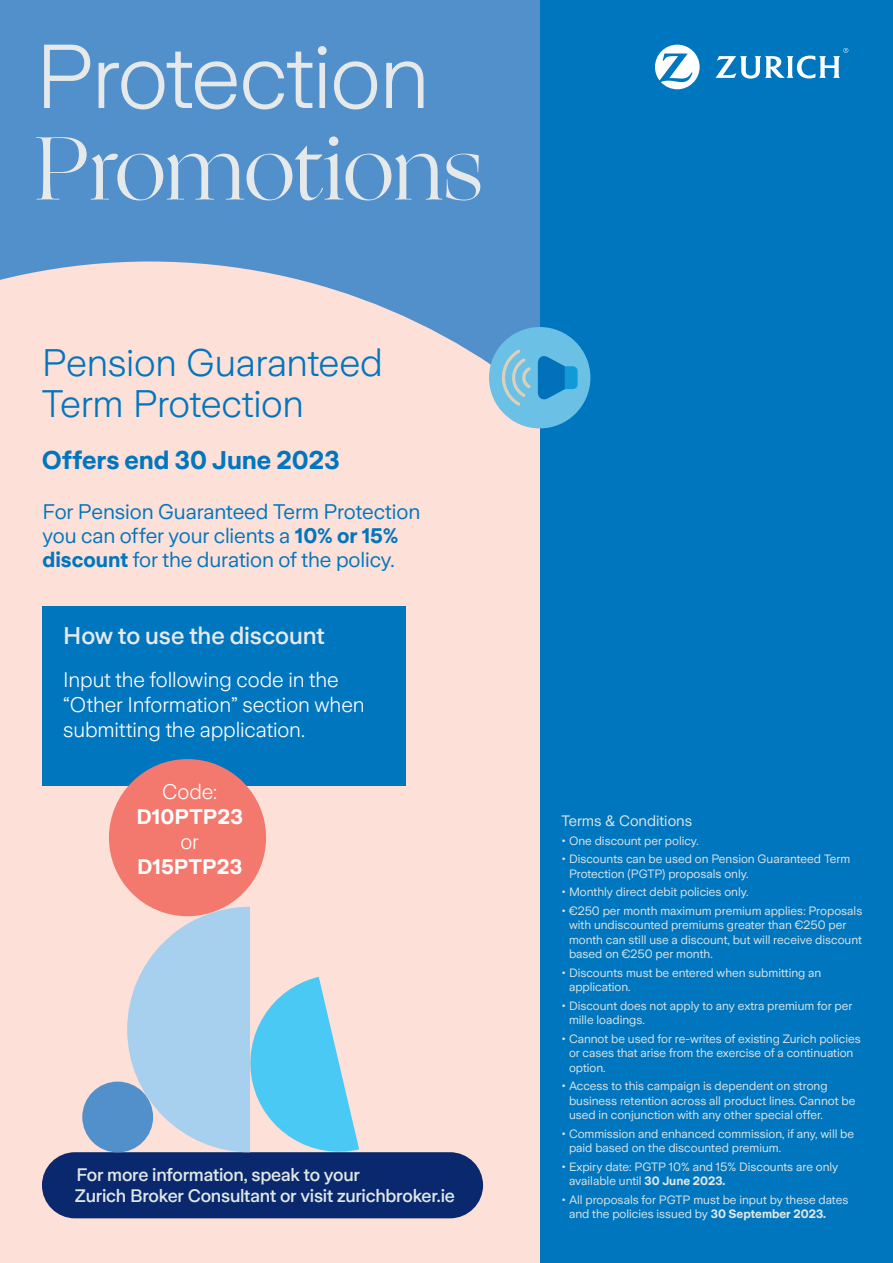
<style>
.page{position:relative;width:893px;height:1263px;background:#5290cc}
.page>*{position:absolute;margin:0;border:0;box-sizing:border-box;transform-origin:0 0}
.t1{font:300 90px "Zurich Sans";letter-spacing:-.02em;color:#e6e9ea}
.t2{font:90px "Ogg";letter-spacing:-.015em;color:#e6e9ea}
.t3{font:300 38.1px/42px "Zurich Sans";letter-spacing:-.01em;color:#0076be}
.t4{font:700 25.5px "Zurich Sans";color:#0076be}
.t5{font:500 24px "Zurich Sans";letter-spacing:-.005em;color:#e6e9ea}
.t6{font:21px/24px "Zurich Sans";letter-spacing:-.005em;color:#0076be}
.t7{font:300 21px/25.2px "Zurich Sans";letter-spacing:-.005em;color:#fff}
.t8{font:700 21px "Zurich Sans";letter-spacing:.005em;color:#fff}
.t9{font:500 18px/21px "Zurich Sans";letter-spacing:-.015em;color:#e0e7e6}
.t10{font:15px "Zurich Sans";color:#e0e7e6}
.t11{font:12px/14.4px "Zurich Sans";color:#e0e7e6}
.s1{font-weight:700}
</style>
<div class="page">
<div style="left:0;top:261px;width:540px;height:1002px;background:#fde0d8"></div>
<div style="left:540px;top:0;width:353px;height:1263px;background:#0076be"></div>
<div style="left:42px;top:1152px;width:441px;height:66px;background:#09286d;border-radius:33px"></div>
<svg style="left:45px;top:907px;width:314px;height:356px"></svg>
<div style="left:42px;top:606px;width:363px;height:179px;background:#0076be"></div>
<div style="left:109px;top:759px;width:157px;height:157px;background:#f3786d;border-radius:50%"></div>
<div style="left:489px;top:327px;width:101px;height:101px;background:#6bc0e5;border-radius:50%"></div>
<svg style="left:538px;top:356px;width:40px;height:43px"></svg>
<svg style="left:497px;top:349px;width:34px;height:57px"></svg>
<svg style="left:655px;top:45px;width:45px;height:44px"></svg>
<svg style="left:715px;top:48px;width:133px;height:31px"></svg>
<h1 class="t1" style="left:35px;top:28px;width:396px">Protection</h1>
<h1 class="t2" style="left:35px;top:109px;width:449px">Promotions</h1>
<h2 class="t3" style="left:42px;top:342px;width:343px">Pension Guaranteed<br>Term Protection</h2>
<h3 class="t4" style="left:42px;top:446px;width:299px">Offers end 30 June 2023</h3>
<h3 class="t6" style="left:43px;top:500px;width:379px">For Pension Guaranteed Term Protection you can offer your clients a <span class="s1">10% or 15% discount</span> for the duration of the policy.</h3>
<h3 class="t5" style="left:63px;top:623px;width:263px">How to use the discount</h3>
<h3 class="t7" style="left:63px;top:667px;width:303px">Input the following code in the “Other Information” section when submitting the application.</h3>
<h3 class="t7" style="left:162px;top:779px;width:57px">Code:</h3>
<h3 class="t8" style="left:136px;top:805px;width:108px">D10PTP23</h3>
<h3 class="t7" style="left:180px;top:830px;width:20px">or</h3>
<h3 class="t8" style="left:137px;top:856px;width:107px">D15PTP23</h3>
<h3 class="t9" style="left:75px;top:1165px;width:381px">For more information, speak to your<br>Zurich Broker Consultant or visit zurichbroker.ie</h3>
<p class="t10" style="left:561px;top:812px;width:132px">Terms &amp; Conditions</p>
<p class="t11" style="left:561px;top:833px;width:139px">• One discount per policy.</p>
<p class="t11" style="left:569px;top:852px;width:283px;text-indent:-7px">• Discounts can be used on Pension Guaranteed Term<br>Protection (PGTP) proposals only.</p>
<p class="t11" style="left:561px;top:885px;width:189px">• Monthly direct debit policies only.</p>
<p class="t11" style="left:569px;top:904px;width:295px;text-indent:-7px">• €250 per month maximum premium applies: Proposals with undiscounted premiums greater than €250 per month can still use a discount, but will receive discount based on €250 per month.</p>
<p class="t11" style="left:569px;top:966px;width:254px;text-indent:-7px">• Discounts must be entered when submitting an application.</p>
<p class="t11" style="left:569px;top:999px;width:285px;text-indent:-7px">• Discount does not apply to any extra premium for per mille loadings.</p>
<p class="t11" style="left:569px;top:1032px;width:293px;text-indent:-7px">• Cannot be used for re-writes of existing Zurich policies or cases that arise from the exercise of a continuation option.</p>
<p class="t11" style="left:569px;top:1079px;width:288px;text-indent:-7px">• Access to this campaign is dependent on strong business retention across all product lines. Cannot be used in conjunction with any other special offer.</p>
<p class="t11" style="left:569px;top:1126px;width:287px;text-indent:-7px">• Commission and enhanced commission, if any, will be paid based on the discounted premium.</p>
<p class="t11" style="left:569px;top:1160px;width:271px;text-indent:-7px">• Expiry date: PGTP 10% and 15% Discounts are only available until <span class="s1">30 June 2023.</span></p>
<p class="t11" style="left:569px;top:1193px;width:281px;text-indent:-7px">• All proposals for PGTP must be input by these dates and the policies issued by <span class="s1">30 September 2023.</span></p>
</div>
